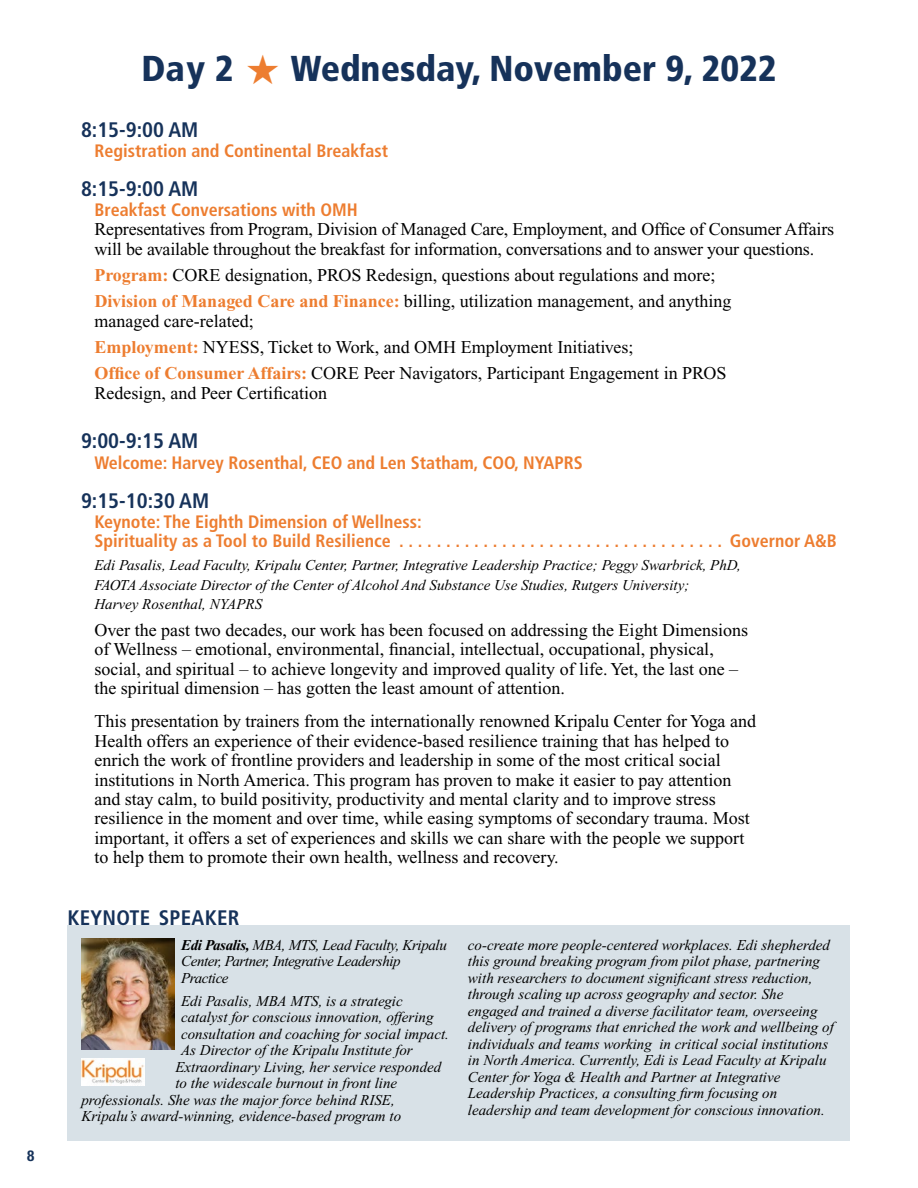
<style>
.page{position:relative;width:918px;height:1188px;background:#fff}
.page>*{position:absolute;margin:0;border:0;box-sizing:border-box;transform-origin:0 0}
.t1{font:900 condensed 36px "Frutiger";color:#16325a}
.t2{font:700 condensed 21px "Frutiger";color:#16325a}
.t3{font:700 condensed 21px "Frutiger";letter-spacing:.015em;color:#16325a}
.t4{font:18px/19.5px "Times New Roman";color:#000}
.t5{font:700 condensed 18px/19.5px "Frutiger";color:#ed7d30}
.t6{font:italic 15px/16.5px "Times New Roman";color:#000}
.t7{font:italic 15px/16.5px "Times New Roman";letter-spacing:-.025em;color:#000}
.t8{font:700 condensed 15px "Helvetica Neue";color:#16325a}
.s1{font-weight:700;color:#ed7d30}
.s2{font-weight:700}
</style>
<div class="page">
<div style="left:68px;top:925px;width:782px;height:216px;background:#d8e1e7"></div>
<img style="left:81px;top:938px;width:93px;height:112px">
<img style="left:81px;top:1058px;width:64px;height:27px">
<p class="t8" style="left:27px;top:1147px;width:9px">8</p>
<h1 class="t1" style="left:141px;top:47px;width:93px">Day 2</h1>
<h1 class="t1" style="left:291px;top:47px;width:487px">Wednesday, November 9, 2022</h1>
<p class="t2" style="left:81px;top:118px;width:119px">8:15-9:00 AM</p>
<p class="t5" style="left:94px;top:141px;width:295px">Registration and Continental Breakfast</p>
<p class="t2" style="left:81px;top:176px;width:119px">8:15-9:00 AM</p>
<p class="t5" style="left:94px;top:200px;width:265px">Breakfast Conversations with OMH</p>
<p class="t4" style="left:94px;top:219px;width:741px">Representatives from Program, Division of Managed Care, Employment, and Office of Consumer Affairs will be available throughout the breakfast for information, conversations and to answer your questions.</p>
<p class="t4" style="left:94px;top:262px;width:638px;line-height:26.2px"><span class="s1">Program:</span> CORE designation, PROS Redesign, questions about regulations and more;<br><span class="s1">Division of Managed Care and Finance:</span> billing, utilization management, and anything</p>
<p class="t4" style="left:94px;top:307px;width:634px;line-height:26.2px">managed care-related;<br><span class="s1">Employment:</span> NYESS, Ticket to Work, and OMH Employment Initiatives;<br><span class="s1">Office of Consumer Affairs:</span> CORE Peer Navigators, Participant Engagement in PROS</p>
<p class="t4" style="left:94px;top:383px;width:234px">Redesign, and Peer Certification</p>
<p class="t2" style="left:81px;top:428px;width:119px">9:00-9:15 AM</p>
<p class="t5" style="left:94px;top:453px;width:490px">Welcome: Harvey Rosenthal, CEO and Len Statham, COO, NYAPRS</p>
<p class="t2" style="left:81px;top:489px;width:130px">9:15-10:30 AM</p>
<p class="t5" style="left:94px;top:512px;width:329px">Keynote: The Eighth Dimension of Wellness:<br>Spirituality as a Tool to Build Resilience ....................................</p>
<p class="t5" style="left:730px;top:531px;width:109px">Governor A&amp;B</p>
<p class="t6" style="left:94px;top:556px;width:648px;line-height:19.5px">Edi Pasalis, Lead Faculty, Kripalu Center, Partner, Integrative Leadership Practice; Peggy Swarbrick, PhD,<br>FAOTA Associate Director of the Center of Alcohol And Substance Use Studies, Rutgers University;<br>Harvey Rosenthal, NYAPRS</p>
<p class="t4" style="left:94px;top:620px;width:655px">Over the past two decades, our work has been focused on addressing the Eight Dimensions of Wellness – emotional, environmental, financial, intellectual, occupational, physical, social, and spiritual – to achieve longevity and improved quality of life. Yet, the last one – the spiritual dimension – has gotten the least amount of attention.</p>
<p class="t4" style="left:94px;top:711px;width:663px">This presentation by trainers from the internationally renowned Kripalu Center for Yoga and Health offers an experience of their evidence-based resilience training that has helped to enrich the work of frontline providers and leadership in some of the most critical social institutions in North America. This program has proven to make it easier to pay attention and stay calm, to build positivity, productivity and mental clarity and to improve stress resilience in the moment and over time, while easing symptoms of secondary trauma. Most important, it offers a set of experiences and skills we can share with the people we support to help them to promote their own health, wellness and recovery.</p>
<p class="t3" style="left:68px;top:905px;width:174px">KEYNOTE SPEAKER</p>
<p class="t7" style="left:181px;top:936px;width:267px"><span class="s2">Edi Pasalis,</span> MBA, MTS, Lead Faculty, Kripalu<br>Center, Partner, Integrative Leadership<br>Practice</p>
<p class="t6" style="left:181px;top:993px;width:223px">Edi Pasalis, MBA MTS, is a strategic</p>
<p class="t6" style="left:181px;top:1009px;width:254px">catalyst for conscious innovation, offering</p>
<p class="t6" style="left:181px;top:1026px;width:269px">consultation and coaching for social impact.</p>
<p class="t6" style="left:181px;top:1042px;width:233px">As Director of the Kripalu Institute for</p>
<p class="t6" style="left:175px;top:1059px;width:267px">Extraordinary Living, her service responded</p>
<p class="t6" style="left:175px;top:1075px;width:223px">to the widescale burnout in front line</p>
<p class="t6" style="left:81px;top:1092px;width:315px">professionals. She was the major force behind RISE,</p>
<p class="t6" style="left:81px;top:1108px;width:321px">Kripalu’s award-winning, evidence-based program to</p>
<p class="t6" style="left:468px;top:936px;width:367px">co-create more people-centered workplaces. Edi shepherded this ground breaking program from pilot phase, partnering with researchers to document significant stress reduction, through scaling up across geography and sector. She engaged and trained a diverse facilitator team, overseeing delivery of programs that enriched the work and wellbeing of individuals and teams working in critical social institutions in North America. Currently, Edi is Lead Faculty at Kripalu Center for Yoga &amp; Health and Partner at Integrative Leadership Practices, a consulting firm focusing on leadership and team development for conscious innovation.</p>
</div>
